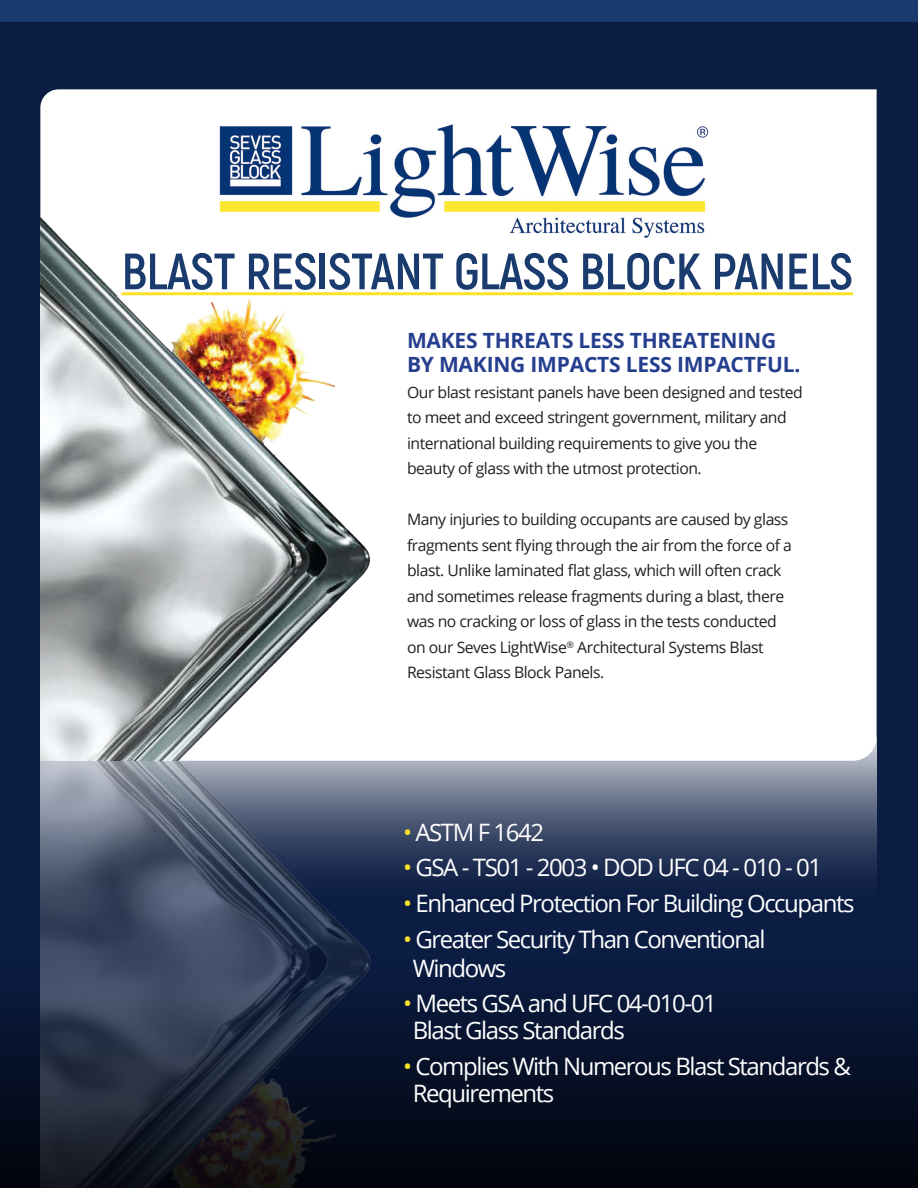
<style>
.page{position:relative;width:918px;height:1188px;background:#fff}
.page>*{position:absolute;margin:0;border:0;box-sizing:border-box;transform-origin:0 0}
.t1{font:700 51px "Akrobat";letter-spacing:-.01em;color:#1a3b6e}
.t2{font:24px/27px "Open Sans";letter-spacing:-.06em;color:#fff}
.t3{font:700 21px/24px "Open Sans";letter-spacing:-.01em;color:#253f8e}
.t4{font:15.75px/25.5px "Open Sans";letter-spacing:-.03em;color:#231f20}
.s1{color:#fae229}
</style>
<div class="page">
<div style="left:0;top:0;width:918px;height:22px;background:#1a3b6e"></div>
<div style="left:0;top:22px;width:918px;height:1166px;background:#0c1d43"></div>
<div style="left:40px;top:89px;width:837px;height:649px;background:#fff"></div>
<div style="left:0;top:956px;width:918px;height:232px;background:linear-gradient(to bottom,#0c1d44,#01040a)"></div>
<svg style="left:386px;top:738px;width:491px;height:139px;background:#717b91"></svg>
<hr style="left:122px;top:292px;width:731px;height:3px;background:#fae229">
<img style="left:40px;top:212px;width:346px;height:976px">
<img style="left:213px;top:115px;width:501px;height:123px">
<p class="t1" style="left:122px;top:240px;width:733px">BLAST RESISTANT GLASS BLOCK PANELS</p>
<p class="t3" style="left:407px;top:328px;width:395px">MAKES THREATS LESS THREATENING<br>BY MAKING IMPACTS LESS IMPACTFUL.</p>
<p class="t4" style="left:407px;top:379px;width:397px">Our blast resistant panels have been designed and tested to meet and exceed stringent government, military and international building requirements to give you the beauty of glass with the utmost protection.</p>
<p class="t4" style="left:407px;top:507px;width:387px">Many injuries to building occupants are caused by glass fragments sent flying through the air from the force of a blast. Unlike laminated flat glass, which will often crack and sometimes release fragments during a blast, there was no cracking or loss of glass in the tests conducted on our Seves LightWise<sup>®</sup> Architectural Systems Blast Resistant Glass Block Panels.</p>
<p class="t2" style="left:403px;top:818px;width:143px"><span class="s1">•</span> ASTM F 1642</p>
<p class="t2" style="left:403px;top:853px;width:421px"><span class="s1">•</span> GSA - TS01 - 2003 • DOD UFC 04 - 010 - 01</p>
<p class="t2" style="left:403px;top:889px;width:453px"><span class="s1">•</span> Enhanced Protection For Building Occupants</p>
<p class="t2" style="left:413px;top:924px;width:354px;line-height:28.8px;text-indent:-10px"><span class="s1">•</span> Greater Security Than Conventional<br>Windows</p>
<p class="t2" style="left:413px;top:990px;width:306px;text-indent:-10px"><span class="s1">•</span> Meets GSA and UFC 04-010-01<br>Blast Glass Standards</p>
<p class="t2" style="left:413px;top:1052px;width:440px;text-indent:-10px"><span class="s1">•</span> Complies With Numerous Blast Standards &amp;<br>Requirements</p>
</div>
